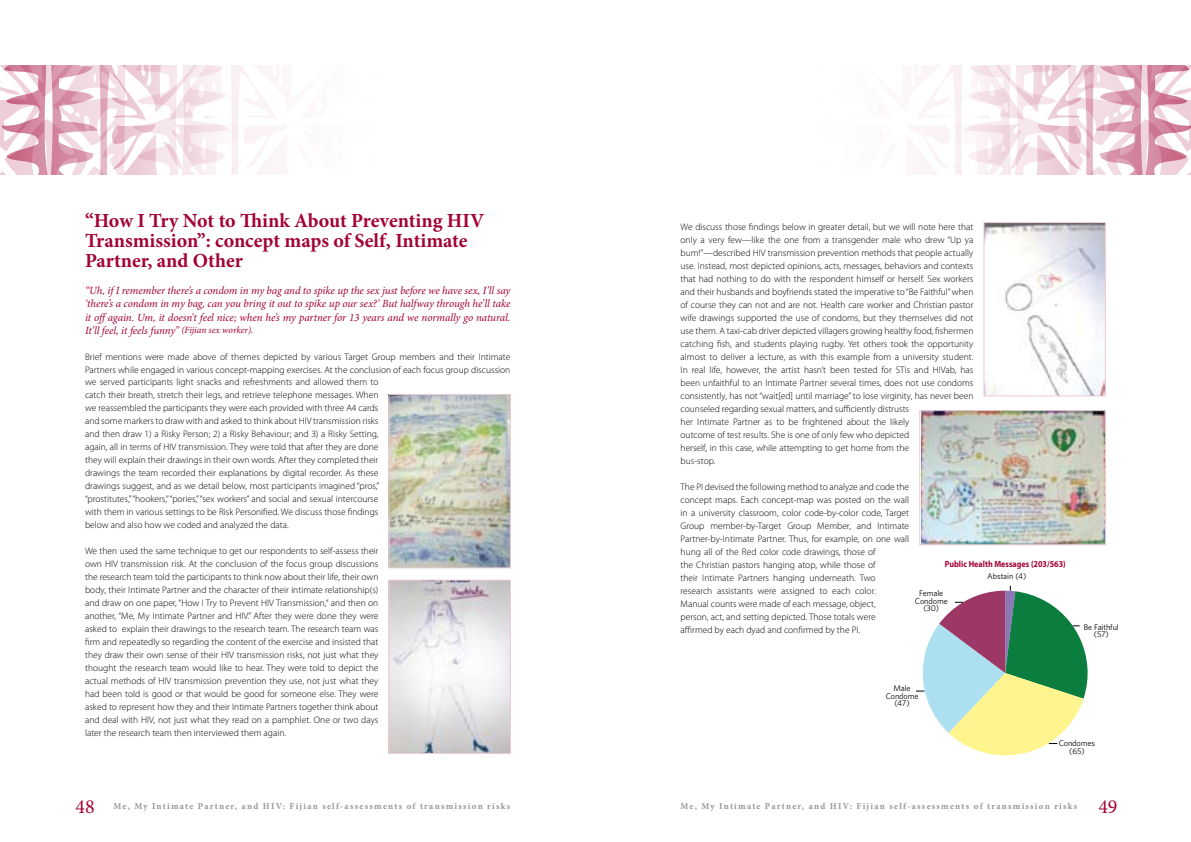
<style>
.page{position:relative;width:1191px;height:842px;background:#fff}
.page>*{position:absolute;margin:0;border:0;box-sizing:border-box;transform-origin:0 0}
.t1{font:700 20px/20px "Minion Pro";letter-spacing:-.005em;color:#a30234}
.t2{font:20px "Minion Pro";color:#a30234}
.t3{font:italic 11px/13px "Minion Pro";letter-spacing:-.01em;color:#a30234;text-align:justify}
.t4{font:300 9.5px/13px "Myriad Pro";color:#000}
.t5{font:700 9px "Minion Pro";letter-spacing:.14em;color:#939598}
.t6{font:700 9px "Myriad Pro";color:#a30234;scale:.9 1}
.t7{font:7.5px/7.2px "UNFPA Text";letter-spacing:-.01em;color:#000;text-align:center}
.s1{font-size:9.5px}
</style>
<div class="page">
<svg style="left:0;top:65px;width:270px;height:110px"></svg>
<svg style="left:924px;top:65px;width:267px;height:110px"></svg>
<img style="left:390px;top:396px;width:119px;height:170px">
<div style="left:388px;top:394px;width:123px;height:174px;border:1px solid #edccd6"></div>
<img style="left:985px;top:224px;width:119px;height:170px">
<div style="left:983px;top:222px;width:123px;height:174px;border:1px solid #edccd6"></div>
<img style="left:390px;top:582px;width:119px;height:170px">
<div style="left:388px;top:580px;width:123px;height:174px;border:1px solid #edccd6"></div>
<img style="left:921px;top:412px;width:183px;height:131px">
<div style="left:919px;top:410px;width:187px;height:135px;border:1px solid #edccd6"></div>
<svg style="left:916px;top:586px;width:172px;height:170px"></svg>
<h1 class="t1" style="left:85px;top:211px;width:401px">“How I Try Not to Think About Preventing HIV<br>Transmission”: concept maps of Self, Intimate<br>Partner, and Other</h1>
<p class="t3" style="left:85px;top:284px;width:427px">“Uh, if I remember there’s a condom in my bag and to spike up the sex just before we have sex, I’ll say ‘there’s a condom in my bag, can you bring it out to spike up our sex?’ But halfway through he’ll take it offagain. Um, it doesn’t feel nice; when he’s my partner for 13 years and we normally go natural.<br>It’ll feel, it feels funny” <span class="s1">(Fijian sex worker).</span></p>
<p class="t4" style="left:85px;top:350px;width:427px">Brief mentions were made above of themes depicted by various Target Group members and their Intimate Partners while engaged in various concept-mapping exercises. At the conclusion of each focus group discussion we served participants light snacks and refreshments and allowed them to<br>catch their breath, stretch their legs, and retrieve telephone messages. When<br>we reassembled the participants they were each provided with three A4 cards<br>and some markers to draw with and asked to think about HIV transmission risks<br>and then draw 1) a Risky Person; 2) a Risky Behaviour; and 3) a Risky Setting,<br>again, all in terms of HIV transmission. They were told that after they are done<br>they will explain their drawings in their own words. After they completed their<br>drawings the team recorded their explanations by digital recorder. As these<br>drawings suggest, and as we detail below, most participants imagined “pros,”<br>“prostitutes,” “hookers,” “pories,” “sex workers” and social and sexual intercourse<br>with them in various settings to be Risk Personified. We discuss those findings<br>below and also how we coded and analyzed the data.</p>
<p class="t4" style="left:85px;top:545px;width:295px;text-align:justify">We then used the same technique to get our respondents to self-assess their own HIV transmission risk. At the conclusion of the focus group discussions the research team told the participants to think now about their life, their own body, their Intimate Partner and the character of their intimate relationship(s) and draw on one paper, “How I Try to Prevent HIV Transmission,“ and then on another, “Me, My Intimate Partner and HIV.” After they were done they were asked to explain their drawings to the research team. The research team was firm and repeatedly so regarding the content of the exercise and insisted that they draw their own sense of their HIV transmission risks, not just what they thought the research team would like to hear. They were told to depict the actual methods of HIV transmission prevention they use, not just what they had been told is good or that would be good for someone else. They were asked to represent how they and their Intimate Partners together think about and deal with HIV, not just what they read on a pamphlet. One or two days later the research team then interviewed them again.</p>
<p class="t4" style="left:680px;top:220px;width:294px">We discuss those findings below in greater detail, but we will note here that only a very few—like the one from a transgender male who drew “Up ya bum!”—described HIV transmission prevention methods that people actually use. Instead, most depicted opinions, acts, messages, behaviors and contexts that had nothing to do with the respondent himself or herself. Sex workers and their husbands and boyfriends stated the imperative to “Be Faithful” when of course they can not and are not. Health care worker and Christian pastor wife drawings supported the use of condoms, but they themselves did not use them. A taxi-cab driver depicted villagers growing healthy food, fishermen catching fish, and students playing rugby. Yet others took the opportunity almost to deliver a lecture, as with this example from a university student.<br>In real life, however, the artist hasn’t been tested for STIs and HIVab, has been unfaithful to an Intimate Partner several times, does not use condoms consistently, has not “wait[ed] until marriage” to lose virginity, has never been counseled regarding sexual matters, and sufficiently distrusts<br>her Intimate Partner as to be frightened about the likely<br>outcome of test results. She is one of only few who depicted<br>herself, in this case, while attempting to get home from the<br>bus-stop.</p>
<p class="t4" style="left:680px;top:480px;width:230px">The PI devised the following method to analyze and code the concept maps. Each concept-map was posted on the wall in a university classroom, color code-by-color code, Target Group member-by-Target Group Member, and Intimate Partner-by-Intimate Partner. Thus, for example, on one wall hung all of the Red color code drawings, those of<br>the Christian pastors hanging atop, while those of<br>their Intimate Partners hanging underneath. Two research assistants were assigned to each color.<br>Manual counts were made of each message, object,<br>person, act, and setting depicted. Those totals were affirmed by each dyad and confirmed by the PI.</p>
<p class="t6" style="left:944px;top:558px;width:136px">Public Health Messages (203/563)</p>
<p class="t7" style="left:987px;top:572px;width:41px">Abstain (4)</p>
<p class="t7" style="left:915px;top:590px;width:34px">Female<br>Condome (30)</p>
<p class="t7" style="left:885px;top:685px;width:34px">Male<br>Condome (47)</p>
<p class="t7" style="left:1083px;top:623px;width:36px">Be Faithful (57)</p>
<p class="t7" style="left:1058px;top:740px;width:38px">Condomes (65)</p>
<h1 class="t2" style="left:76px;top:793px;width:21px">48</h1>
<p class="t5" style="left:113px;top:800px;width:398px">Me, My Intimate Partner, and HIV: Fijian self-assessments of transmission risks</p>
<p class="t5" style="left:680px;top:800px;width:398px">Me, My Intimate Partner, and HIV: Fijian self-assessments of transmission risks</p>
<h1 class="t2" style="left:1098px;top:793px;width:21px">49</h1>
</div>
